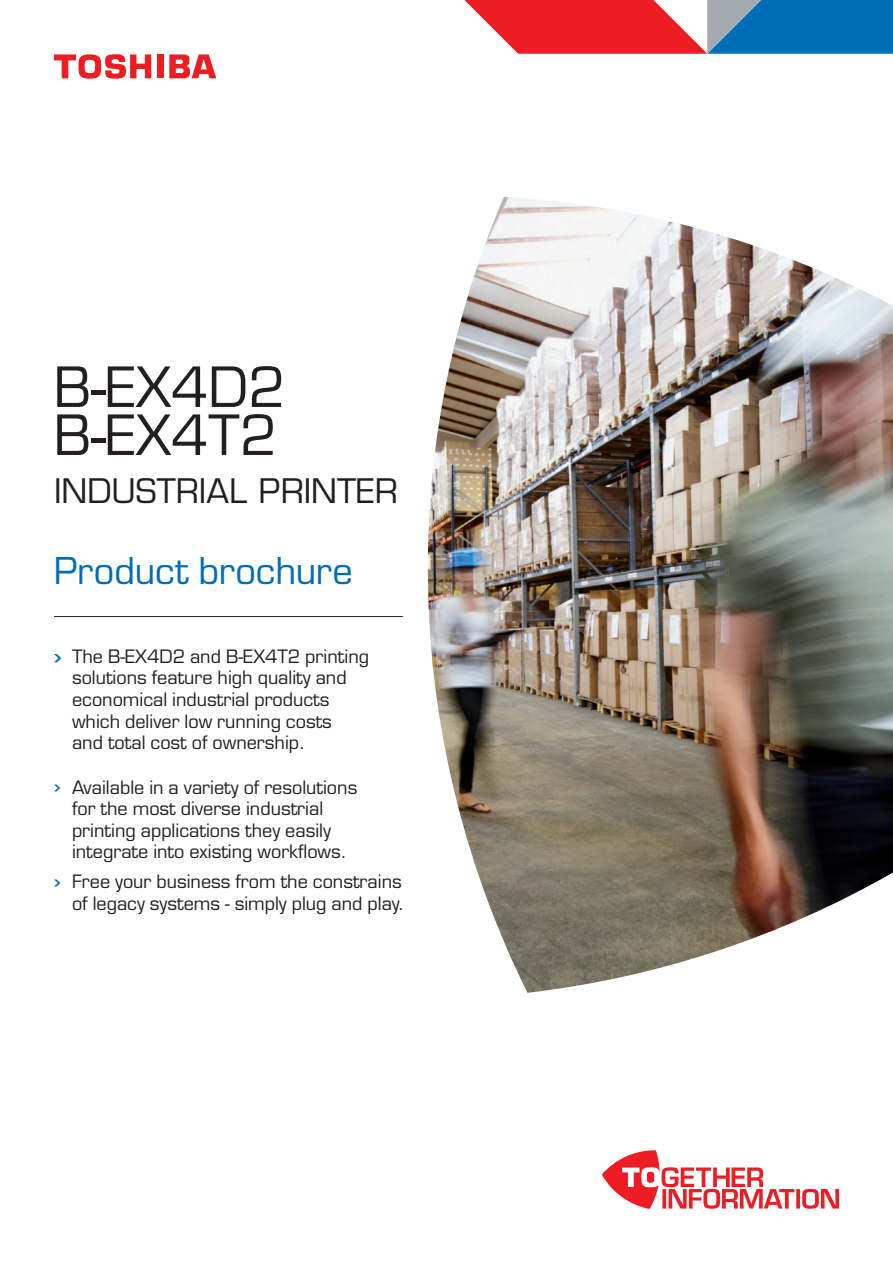
<style>
.page{position:relative;width:893px;height:1263px;background:#fff}
.page>*{position:absolute;margin:0;border:0;box-sizing:border-box;transform-origin:0 0}
.t1{font:54px/48px "Eurostile LT Std";color:#231f20}
.Collateral_type_colo{font:36px "Eurostile LT Std";letter-spacing:-.005em;color:#006db7}
.t2{font:33px "Eurostile LT Std";color:#231f20}
.Highlight_bullets_BL{font:18px/21.6px "Eurostile LT Std";color:#231f20}
.s1{font-family:"Chevron";font-size:21px;color:#006db7}
.s2{font-family:"Chevron";color:#006db7}
</style>
<div class="page">
<hr style="left:54px;top:616px;width:349px;height:1px;background:#231f20">
<img style="left:392px;top:197px;width:501px;height:796px">
<div style="left:157px;top:54px;width:7px;height:24px;background:#ee1d23"></div>
<svg style="left:54px;top:54px;width:97px;height:25px"></svg>
<svg style="left:169px;top:54px;width:47px;height:24px"></svg>
<svg style="left:602px;top:1150px;width:237px;height:59px"></svg>
<svg style="left:464px;top:0;width:429px;height:54px;background:#946280"></svg>
<p class="t1" style="left:54px;top:364px;width:233px">B-EX4D2<br>B-EX4T2</p>
<p class="t2" style="left:54px;top:471px;width:345px">INDUSTRIAL PRINTER</p>
<p class="Collateral_type_colo" style="left:54px;top:549px;width:300px">Product brochure</p>
<p class="Highlight_bullets_BL" style="left:72px;top:646px;width:299px;text-indent:-18px"><span class="s1">•</span> The B-EX4D2 and B-EX4T2 printing solutions feature high quality and economical industrial products which deliver low running costs<br>and total cost of ownership.</p>
<p class="Highlight_bullets_BL" style="left:72px;top:776px;width:287px;text-indent:-18px"><span class="s2">•</span> Available in a variety of resolutions for the most diverse industrial printing applications they easily integrate into existing workflows.</p>
<p class="Highlight_bullets_BL" style="left:54px;top:871px;width:352px;text-align:right"><span class="s2">•</span> Free your business from the constrains of legacy systems - simply plug and play.</p>
</div>
